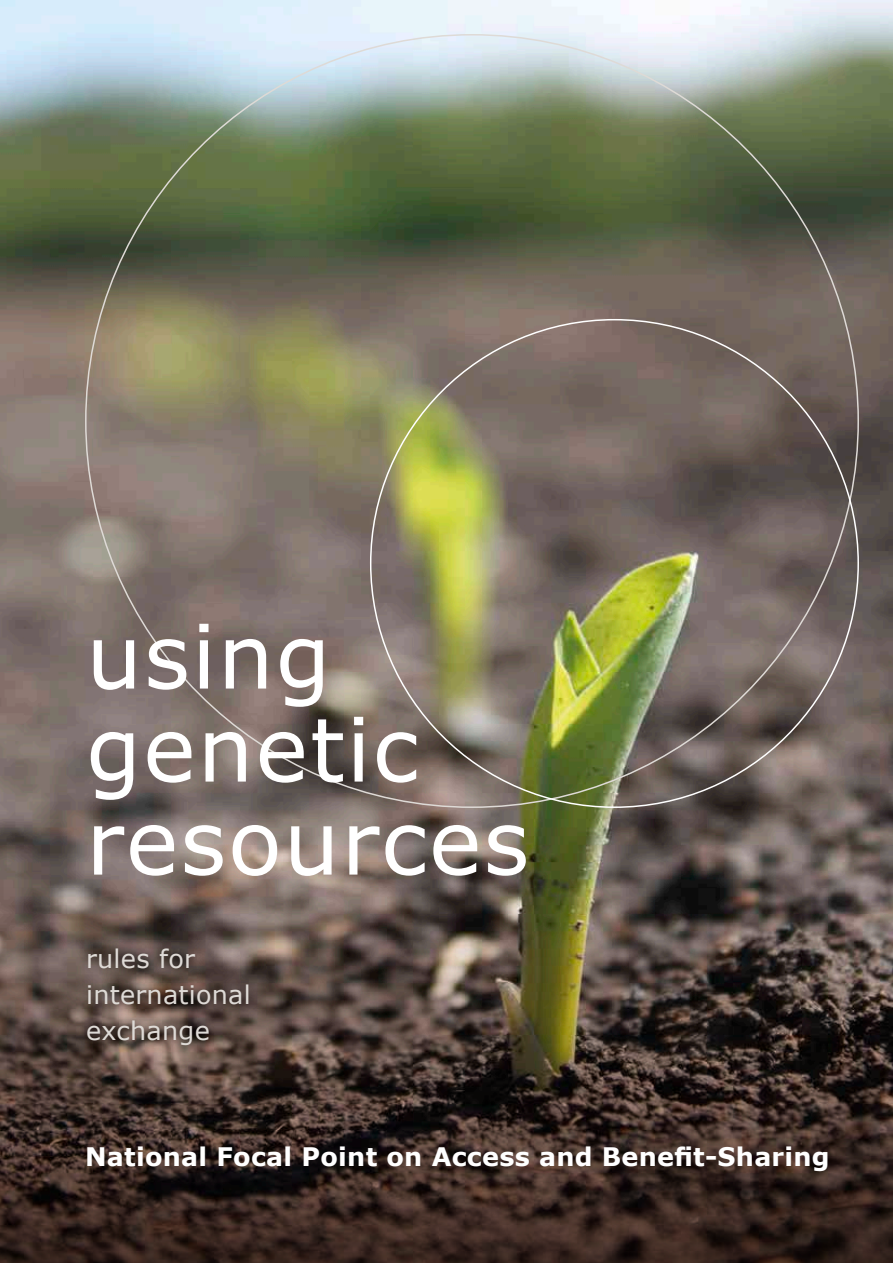
<style>
.page{position:relative;width:893px;height:1263px;background:#fff}
.page>*{position:absolute;margin:0;border:0;box-sizing:border-box;transform-origin:0 0}
.t1{font:88.5px/93px "Verdana";letter-spacing:.02em;color:#fff}
.t2{font:700 25.5px "Verdana";letter-spacing:.01em;color:#fff}
.t3{font:25.5px/36px "Verdana";letter-spacing:.01em;color:#dedad6}
</style>
<div class="page">
<img style="left:0;top:0;width:893px;height:870px">
<svg style="left:0;top:870px;width:893px;height:393px;background:#473931"></svg>
<div style="left:78px;top:939px;width:181px;height:114px;background:#000;opacity:.75"></div>
<h1 class="t1" style="left:86px;top:611px;width:445px">using genetic resources</h1>
<p class="t3" style="left:86px;top:941px;width:166px">rules for international exchange</p>
<p class="t2" style="left:85px;top:1140px;width:746px">National Focal Point on Access and Benefit-Sharing</p>
</div>
